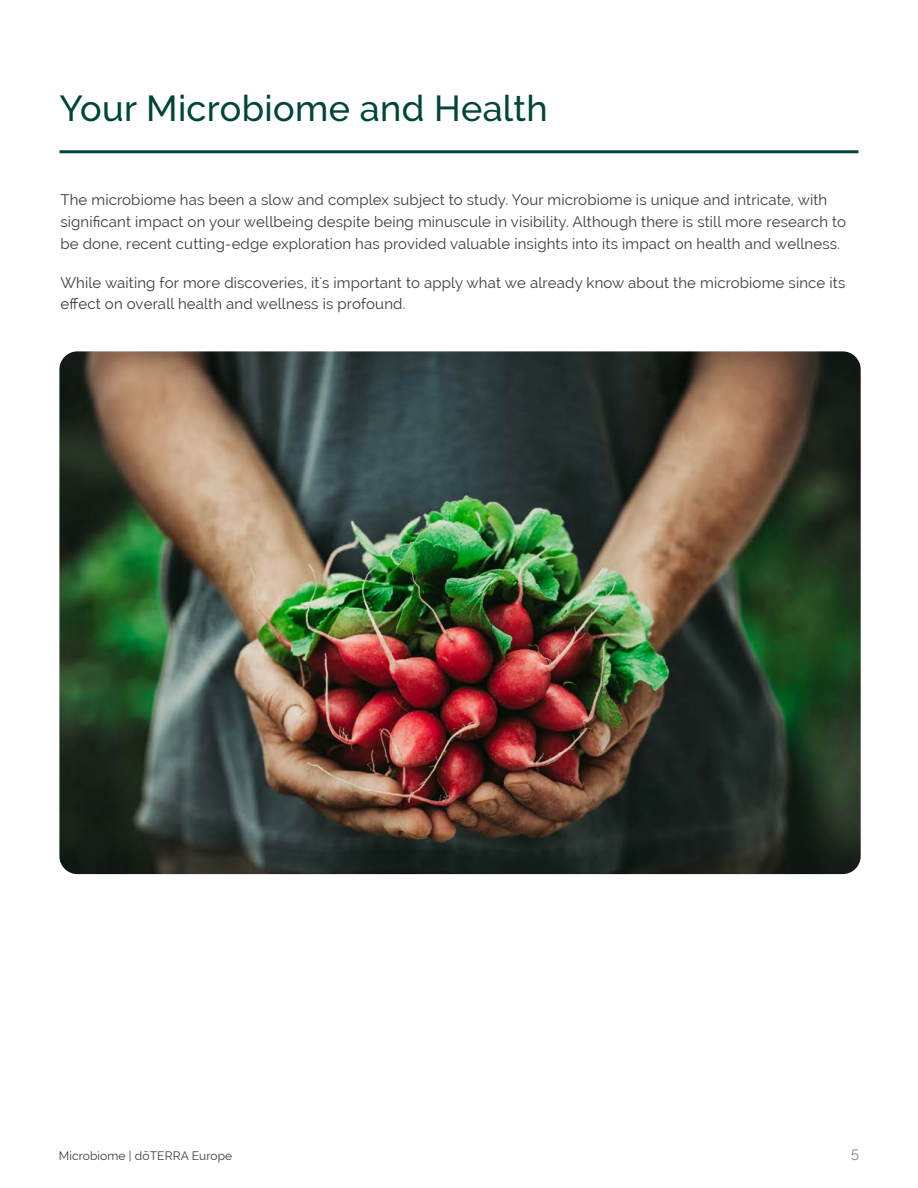
<style>
.page{position:relative;width:918px;height:1188px;background:#fff}
.page>*{position:absolute;margin:0;border:0;box-sizing:border-box;transform-origin:0 0}
.t1{font:500 36px "Raleway";letter-spacing:.01em;color:#004539}
.t2{font:15px/21.8px "Raleway";letter-spacing:.01em;color:#3c3c3b}
.t3{font:15px "Raleway";color:#878585}
.t4{font:12px "Raleway";letter-spacing:.01em;color:#3c3c3b}
</style>
<div class="page">
<hr style="left:60px;top:150px;width:798px;height:3px;background:#004539">
<img style="left:59px;top:351px;width:802px;height:523px">
<h1 class="t1" style="left:60px;top:88px;width:490px">Your Microbiome and Health</h1>
<p class="t2" style="left:60px;top:189px;width:787px">The microbiome has been a slow and complex subject to study. Your microbiome is unique and intricate, with significant impact on your wellbeing despite being minuscule in visibility. Although there is still more research to be done, recent cutting-edge exploration has provided valuable insights into its impact on health and wellness.</p>
<p class="t2" style="left:60px;top:271px;width:786px">While waiting for more discoveries, it's important to apply what we already know about the microbiome since its effect on overall health and wellness is profound.</p>
<p class="t4" style="left:59px;top:1149px;width:175px">Microbiome | dōTERRA Europe</p>
<p class="t3" style="left:851px;top:1146px;width:10px">5</p>
</div>
